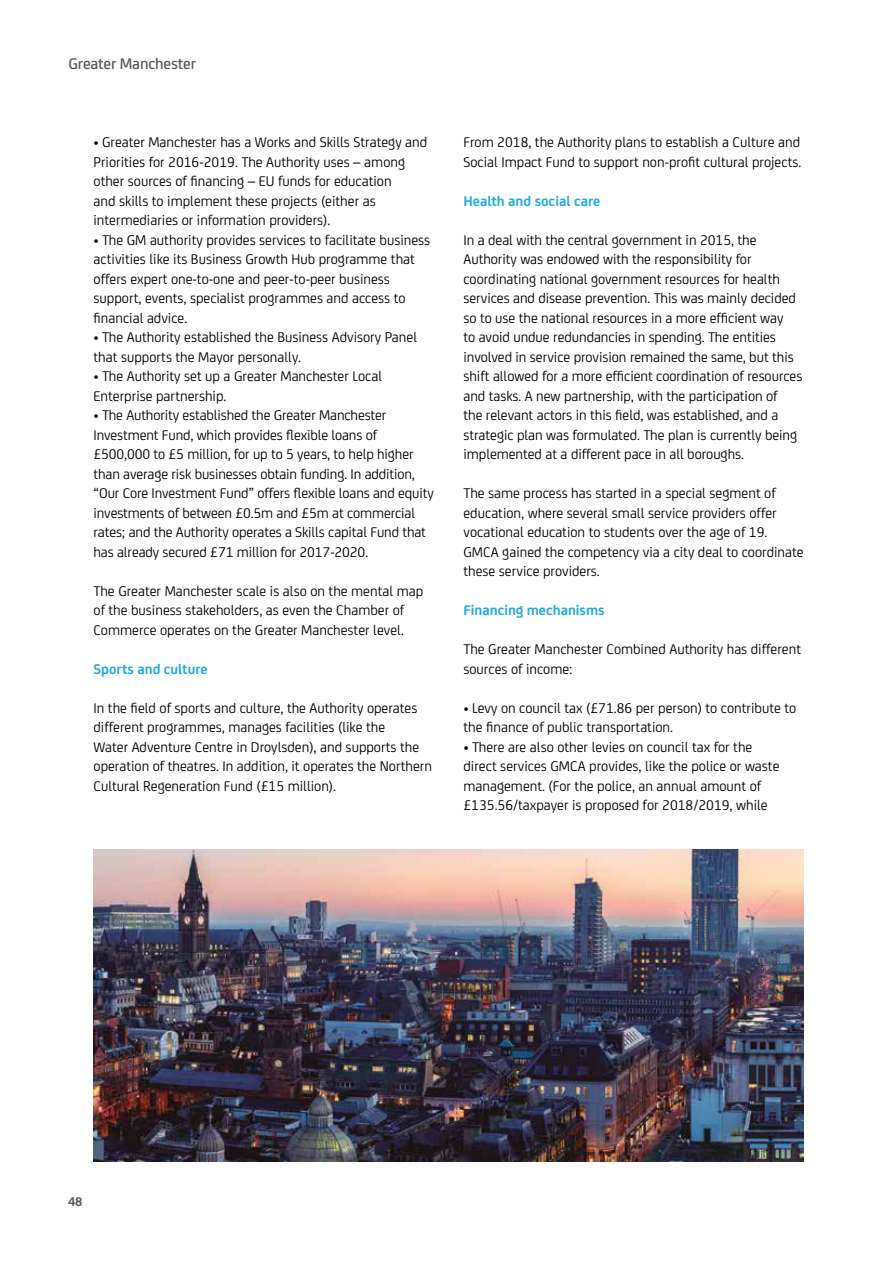
<style>
.page{position:relative;width:893px;height:1263px;background:#fff}
.page>*{position:absolute;margin:0;border:0;box-sizing:border-box;transform-origin:0 0}
.t1{font:500 16.5px "FS Joey";letter-spacing:-.01em;color:#575756}
.t2{font:15px/19.5px "FS Joey";color:#000}
.t3{font:700 15px "FS Joey";color:#25aadd}
.t4{font:700 13.5px "FS Joey";color:#575756}
</style>
<div class="page">
<img style="left:94px;top:849px;width:710px;height:312px">
<p class="t1" style="left:68px;top:51px;width:129px">Greater Manchester</p>
<p class="t2" style="left:94px;top:131px;width:335px">• Greater Manchester has a Works and Skills Strategy and Priorities for 2016-2019. The Authority uses – among other sources of financing – EU funds for education<br>and skills to implement these projects (either as intermediaries or information providers).</p>
<p class="t2" style="left:94px;top:229px;width:338px">• The GM authority provides services to facilitate business activities like its Business Growth Hub programme that offers expert one-to-one and peer-to-peer business support, events, specialist programmes and access to financial advice.</p>
<p class="t2" style="left:94px;top:326px;width:325px">• The Authority established the Business Advisory Panel that supports the Mayor personally.</p>
<p class="t2" style="left:94px;top:365px;width:290px">• The Authority set up a Greater Manchester Local<br>Enterprise partnership.</p>
<p class="t2" style="left:94px;top:404px;width:342px">• The Authority established the Greater Manchester Investment Fund, which provides flexible loans of £500,000 to £5 million, for up to 5 years, to help higher than average risk businesses obtain funding. In addition, “Our Core Investment Fund” offers flexible loans and equity investments of between £0.5m and £5m at commercial rates; and the Authority operates a Skills capital Fund that has already secured £71 million for 2017-2020.</p>
<p class="t2" style="left:94px;top:580px;width:331px">The Greater Manchester scale is also on the mental map of the business stakeholders, as even the Chamber of<br>Commerce operates on the Greater Manchester level.</p>
<p class="t3" style="left:94px;top:657px;width:116px">Sports and culture</p>
<p class="t2" style="left:94px;top:697px;width:340px">In the field of sports and culture, the Authority operates different programmes, manages facilities (like the<br>Water Adventure Centre in Droylsden), and supports the operation of theatres. In addition, it operates the Northern Cultural Regeneration Fund (£15 million).</p>
<p class="t2" style="left:463px;top:131px;width:339px">From 2018, the Authority plans to establish a Culture and<br>Social Impact Fund to support non-profit cultural projects.</p>
<p class="t3" style="left:463px;top:189px;width:138px">Health and social care</p>
<p class="t2" style="left:463px;top:229px;width:340px">In a deal with the central government in 2015, the Authority was endowed with the responsibility for coordinating national government resources for health services and disease prevention. This was mainly decided so to use the national resources in a more efficient way<br>to avoid undue redundancies in spending. The entities involved in service provision remained the same, but this shift allowed for a more efficient coordination of resources and tasks. A new partnership, with the participation of<br>the relevant actors in this field, was established, and a strategic plan was formulated. The plan is currently being implemented at a different pace in all boroughs.</p>
<p class="t2" style="left:463px;top:482px;width:342px">The same process has started in a special segment of education, where several small service providers offer vocational education to students over the age of 19.<br>GMCA gained the competency via a city deal to coordinate these service providers.</p>
<p class="t3" style="left:463px;top:599px;width:143px">Financing mechanisms</p>
<p class="t2" style="left:463px;top:638px;width:339px">The Greater Manchester Combined Authority has different sources of income:</p>
<p class="t2" style="left:463px;top:697px;width:334px">• Levy on council tax (£71.86 per person) to contribute to the finance of public transportation.</p>
<p class="t2" style="left:463px;top:736px;width:317px">• There are also other levies on council tax for the direct services GMCA provides, like the police or waste management. (For the police, an annual amount of £135.56/taxpayer is proposed for 2018/2019, while</p>
<p class="t4" style="left:68px;top:1192px;width:16px">48</p>
</div>
